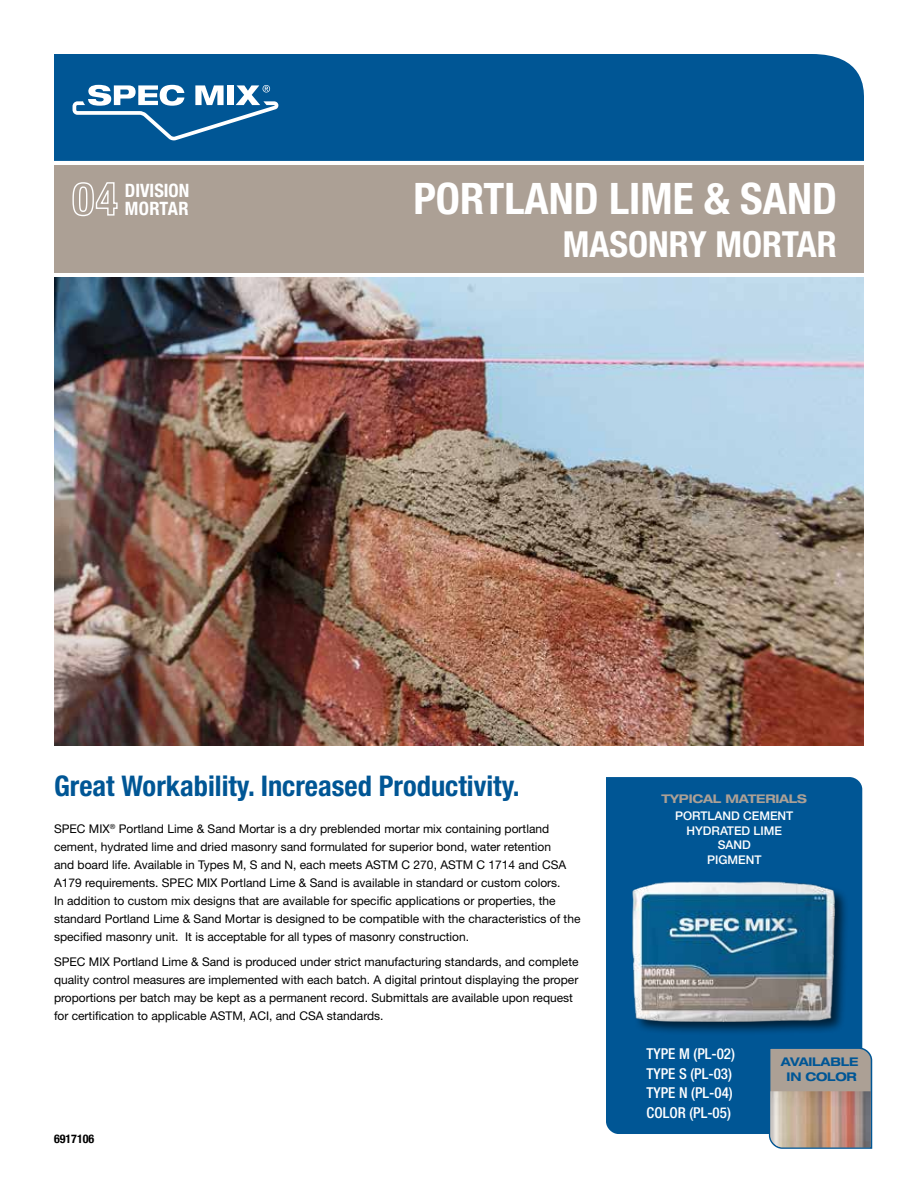
<style>
.page{position:relative;width:918px;height:1188px;background:#fff}
.page>*{position:absolute;margin:0;border:0;box-sizing:border-box;transform-origin:0 0}
.t1{font:700 condensed 43.5px "Helvetica Neue";color:#fff}
.t2{font:700 condensed 36px "Helvetica Neue";color:#fff}
.t3{font:700 condensed 28.5px "Helvetica Neue";color:#005695}
.t4{font:700 condensed 18.3px/18.3px "Helvetica 77";color:#fff}
.t5{font:500 condensed 15px/19.5px "Helvetica Neue";color:#fff}
.t6{font:12px/18px "Helvetica Neue";color:#000}
.t7{font:500 12px/14.4px "Helvetica Neue";color:#fff;text-align:center}
.t8{font:700 expanded 12px/14.7px "Helvetica Neue LT Std";letter-spacing:-.02em;color:#005695;text-align:center}
.t9{font:700 expanded 12px "Helvetica Neue LT Std";letter-spacing:-.02em;color:#aca095}
.t10{font:700 condensed 12px "Helvetica 77";color:#000}
</style>
<div class="page">
<img style="left:54px;top:278px;width:810px;height:468px">
<div style="left:54px;top:165px;width:810px;height:108px;background:#aca095"></div>
<div style="left:606px;top:777px;width:256px;height:357px;background:#005695"></div>
<img style="left:617px;top:878px;width:232px;height:155px">
<svg style="left:768px;top:1047px;width:105px;height:102px;background:#999998"></svg>
<img style="left:770px;top:1091px;width:101px;height:56px">
<svg style="left:72px;top:182px;width:46px;height:35px"></svg>
<div style="left:54px;top:54px;width:810px;height:107px;background:#005695"></div>
<svg style="left:73px;top:85px;width:206px;height:56px"></svg>
<h3 class="t4" style="left:125px;top:181px;width:66px">DIVISION<br>MORTAR</h3>
<h1 class="t1" style="left:413px;top:172px;width:425px">PORTLAND LIME &amp; SAND</h1>
<h2 class="t2" style="left:563px;top:223px;width:276px">MASONRY MORTAR</h2>
<h3 class="t3" style="left:54px;top:768px;width:467px">Great Workability. Increased Productivity.</h3>
<p class="t6" style="left:54px;top:820px;width:528px">SPEC MIX<sup>®</sup> Portland Lime &amp; Sand Mortar is a dry preblended mortar mix containing portland cement, hydrated lime and dried masonry sand formulated for superior bond, water retention<br>and board life. Available in Types M, S and N, each meets ASTM C 270, ASTM C 1714 and CSA A179 requirements. SPEC MIX Portland Lime &amp; Sand is available in standard or custom colors.<br>In addition to custom mix designs that are available for specific applications or properties, the standard Portland Lime &amp; Sand Mortar is designed to be compatible with the characteristics of the specified masonry unit. It is acceptable for all types of masonry construction.</p>
<p class="t6" style="left:54px;top:952px;width:526px">SPEC MIX Portland Lime &amp; Sand is produced under strict manufacturing standards, and complete quality control measures are implemented with each batch. A digital printout displaying the proper proportions per batch may be kept as a permanent record. Submittals are available upon request for certification to applicable ASTM, ACI, and CSA standards.</p>
<p class="t10" style="left:54px;top:1131px;width:42px">6917106</p>
<p class="t9" style="left:661px;top:791px;width:147px">TYPICAL MATERIALS</p>
<p class="t7" style="left:675px;top:809px;width:120px">PORTLAND CEMENT<br>HYDRATED LIME<br>SAND<br>PIGMENT</p>
<p class="t5" style="left:647px;top:1044px;width:90px">TYPE M (PL-02)<br>TYPE S (PL-03)<br>TYPE N (PL-04)<br>COLOR (PL-05)</p>
<p class="t8" style="left:781px;top:1054px;width:79px">AVAILABLE<br>IN COLOR</p>
</div>
